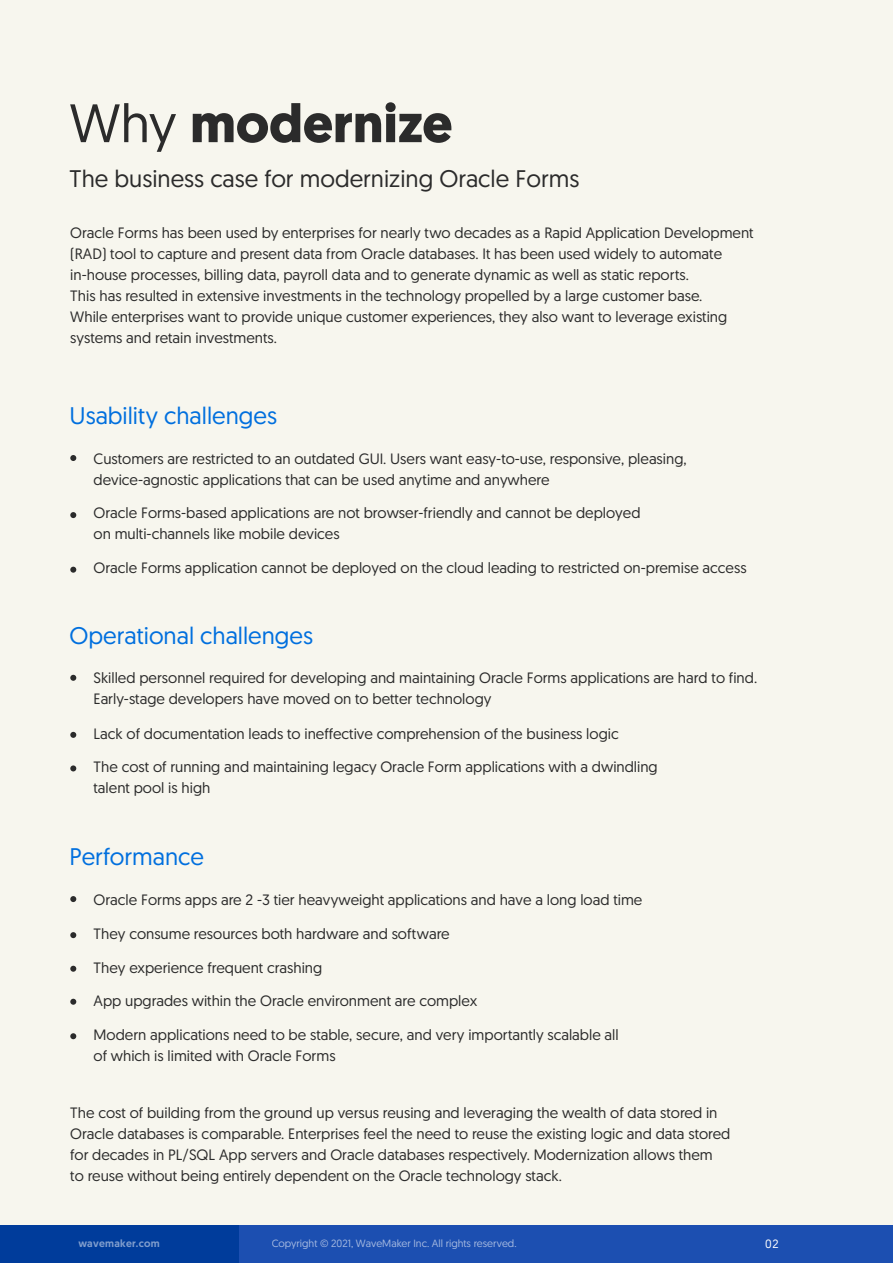
<style>
.page{position:relative;width:893px;height:1263px;background:#f7f6ee}
.page>*{position:absolute;margin:0;border:0;box-sizing:border-box;transform-origin:0 0}
.t1{font:700 54px "Geomanist";color:#2b2b2b}
.t2{font:24px "Geomanist";color:#006fde}
.t3{font:24px "Geomanist";color:#2b2b2b}
.t4{font:15px/21px "Geomanist";color:#2b2b2b}
.t5{font:12px "Geomanist";color:#fff}
.t6{font:10.5px "Geomanist";color:#fff}
.t7{font:500 10.5px "Geomanist";letter-spacing:.025em;color:#fff}
.s1{font-weight:400}
</style>
<div class="page">
<div style="left:0;top:1225px;width:893px;height:38px;background:#1c4fb1"></div>
<div style="left:0;top:1225px;width:238px;height:38px;background:#003c9b"></div>
<svg style="left:70px;top:455px;width:6px;height:6px"></svg>
<svg style="left:70px;top:512px;width:6px;height:6px"></svg>
<svg style="left:70px;top:567px;width:6px;height:6px"></svg>
<svg style="left:70px;top:675px;width:6px;height:6px"></svg>
<svg style="left:70px;top:732px;width:6px;height:6px"></svg>
<svg style="left:70px;top:765px;width:6px;height:6px"></svg>
<svg style="left:70px;top:896px;width:6px;height:6px"></svg>
<svg style="left:70px;top:932px;width:6px;height:6px"></svg>
<svg style="left:70px;top:966px;width:6px;height:6px"></svg>
<svg style="left:70px;top:999px;width:6px;height:6px"></svg>
<svg style="left:70px;top:1033px;width:6px;height:6px"></svg>
<h1 class="t1" style="left:70px;top:87px;width:384px"><span class="s1">Why</span> modernize</h1>
<h2 class="t3" style="left:70px;top:163px;width:511px">The business case for modernizing Oracle Forms</h2>
<p class="t4" style="left:70px;top:222px;width:685px">Oracle Forms has been used by enterprises for nearly two decades as a Rapid Application Development (RAD) tool to capture and present data from Oracle databases. It has been used widely to automate in-house processes, billing data, payroll data and to generate dynamic as well as static reports.<br>This has resulted in extensive investments in the technology propelled by a large customer base.<br>While enterprises want to provide unique customer experiences, they also want to leverage existing systems and retain investments.</p>
<h2 class="t2" style="left:70px;top:400px;width:209px">Usability challenges</h2>
<p class="t4" style="left:94px;top:447px;width:595px">Customers are restricted to an outdated GUI. Users want easy-to-use, responsive, pleasing, device-agnostic applications that can be used anytime and anywhere</p>
<p class="t4" style="left:94px;top:502px;width:548px">Oracle Forms-based applications are not browser-friendly and cannot be deployed on multi-channels like mobile devices</p>
<p class="t4" style="left:94px;top:557px;width:655px">Oracle Forms application cannot be deployed on the cloud leading to restricted on-premise access</p>
<h2 class="t2" style="left:70px;top:620px;width:245px">Operational challenges</h2>
<p class="t4" style="left:94px;top:667px;width:665px">Skilled personnel required for developing and maintaining Oracle Forms applications are hard to find.<br>Early-stage developers have moved on to better technology</p>
<p class="t4" style="left:94px;top:723px;width:527px">Lack of documentation leads to ineffective comprehension of the business logic</p>
<p class="t4" style="left:94px;top:756px;width:566px">The cost of running and maintaining legacy Oracle Form applications with a dwindling talent pool is high</p>
<h2 class="t2" style="left:70px;top:841px;width:136px">Performance</h2>
<p class="t4" style="left:94px;top:888px;width:550px">Oracle Forms apps are 2 -3 tier heavyweight applications and have a long load time</p>
<p class="t4" style="left:94px;top:922px;width:358px">They consume resources both hardware and software</p>
<p class="t4" style="left:94px;top:956px;width:230px">They experience frequent crashing</p>
<p class="t4" style="left:94px;top:990px;width:385px">App upgrades within the Oracle environment are complex</p>
<p class="t4" style="left:94px;top:1024px;width:527px">Modern applications need to be stable, secure, and very importantly scalable all of which is limited with Oracle Forms</p>
<p class="t4" style="left:70px;top:1102px;width:662px">The cost of building from the ground up versus reusing and leveraging the wealth of data stored in Oracle databases is comparable. Enterprises feel the need to reuse the existing logic and data stored for decades in PL/SQL App servers and Oracle databases respectively. Modernization allows them<br>to reuse without being entirely dependent on the Oracle technology stack.</p>
<p class="t7" style="left:78px;top:1237px;width:83px">wavemaker.com</p>
<p class="t6" style="left:272px;top:1237px;width:246px">Copyright © 2021, WaveMaker Inc. All rights reserved.</p>
<p class="t5" style="left:765px;top:1236px;width:15px">02</p>
</div>
